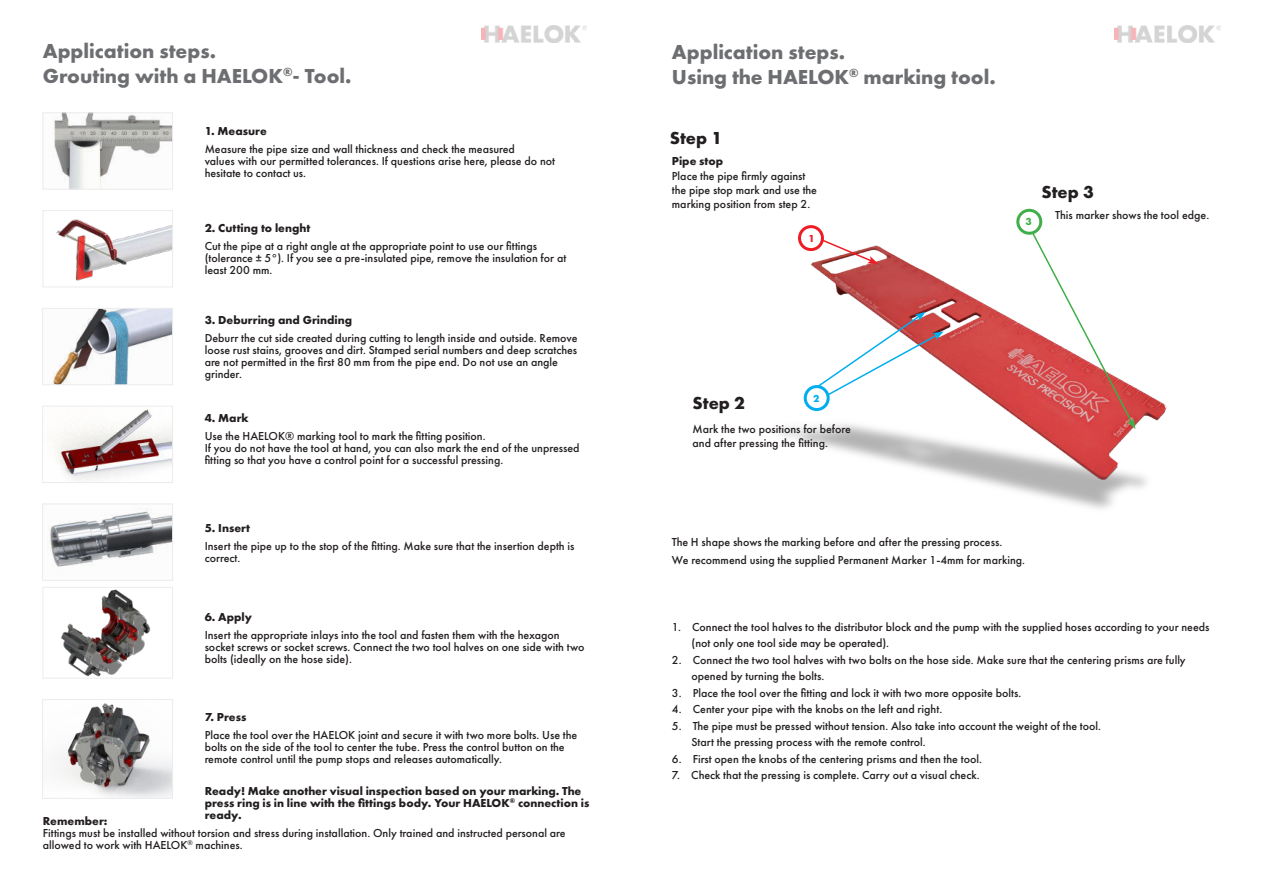
<style>
.page{position:relative;width:1263px;height:893px;background:#fff}
.page>*{position:absolute;margin:0;border:0;box-sizing:border-box;transform-origin:0 0}
.t1{font:700 21px/25.2px "Futura PT";color:#6d6e71}
.t2{font:700 18px "Futura PT";color:#231f20}
.t3{font:500 12px/12px "Futura PT";color:#231f20}
.t4{font:700 12px/12px "Futura PT";color:#231f20}
.t5{font:700 10.5px "Futura PT";color:#00aeef}
.t6{font:700 10.5px "Futura PT";color:#40ae49}
.t7{font:700 10.5px "Futura PT";color:#ee1d23}
</style>
<div class="page">
<img style="left:779px;top:242px;width:388px;height:267px">
<img style="left:52px;top:310px;width:119px;height:73px">
<div style="left:43px;top:308px;width:130px;height:77px;border:1px solid #ececee"></div>
<img style="left:60px;top:703px;width:111px;height:93px">
<div style="left:43px;top:699px;width:130px;height:99px;border:1px solid #ececee"></div>
<img style="left:61px;top:589px;width:90px;height:87px">
<div style="left:43px;top:587px;width:130px;height:91px;border:1px solid #ececee"></div>
<img style="left:53px;top:115px;width:118px;height:72px">
<div style="left:43px;top:113px;width:130px;height:76px;border:1px solid #ececee"></div>
<img style="left:56px;top:219px;width:115px;height:62px">
<div style="left:43px;top:210px;width:130px;height:77px;border:1px solid #ececee"></div>
<img style="left:49px;top:509px;width:122px;height:58px">
<div style="left:43px;top:504px;width:130px;height:76px;border:1px solid #ececee"></div>
<img style="left:55px;top:409px;width:116px;height:71px">
<div style="left:43px;top:406px;width:130px;height:77px;border:1px solid #ececee"></div>
<div style="left:805px;top:387px;width:23px;height:22px;background:#fff;border-radius:50%"></div>
<div style="left:804px;top:385px;width:26px;height:26px;border:3px solid #00aeef;border-radius:50%"></div>
<svg style="left:821px;top:240px;width:57px;height:24px"></svg>
<div style="left:1016px;top:209px;width:26px;height:26px;border:3px solid #40ae49;border-radius:50%"></div>
<svg style="left:1030px;top:231px;width:105px;height:198px"></svg>
<div style="left:798px;top:225px;width:26px;height:26px;border:3px solid #ee1d23;border-radius:50%"></div>
<img style="left:481px;top:26px;width:106px;height:17px">
<img style="left:1115px;top:26px;width:105px;height:17px">
<svg style="left:815px;top:312px;width:129px;height:85px"></svg>
<h1 class="t1" style="left:43px;top:40px;width:310px">Application steps.<br>Grouting with a HAELOK<sup>®</sup>- Tool.</h1>
<p class="t4" style="left:205px;top:125px;width:64px">1. Measure</p>
<p class="t3" style="left:205px;top:143px;width:352px">Measure the pipe size and wall thickness and check the measured<br>values with our permitted tolerances. If questions arise here, please do not hesitate to contact us.</p>
<p class="t4" style="left:205px;top:223px;width:107px">2. Cutting to lenght</p>
<p class="t3" style="left:205px;top:241px;width:363px">Cut the pipe at a right angle at the appropriate point to use our fittings (tolerance ± 5°). If you see a pre-insulated pipe, remove the insulation for at least 200 mm.</p>
<p class="t4" style="left:205px;top:315px;width:149px">3. Deburring and Grinding</p>
<p class="t3" style="left:205px;top:333px;width:374px">Deburr the cut side created during cutting to length inside and outside. Remove loose rust stains, grooves and dirt. Stamped serial numbers and deep scratches are not permitted in the first 80 mm from the pipe end. Do not use an angle grinder.</p>
<p class="t4" style="left:205px;top:413px;width:46px">4. Mark</p>
<p class="t3" style="left:205px;top:431px;width:376px">Use the HAELOK® marking tool to mark the fitting position.<br>If you do not have the tool at hand, you can also mark the end of the unpressed fitting so that you have a control point for a successful pressing.</p>
<p class="t4" style="left:205px;top:523px;width:47px">5. Insert</p>
<p class="t3" style="left:205px;top:540px;width:371px">Insert the pipe up to the stop of the fitting. Make sure that the insertion depth is correct.</p>
<p class="t4" style="left:205px;top:611px;width:49px">6. Apply</p>
<p class="t3" style="left:205px;top:629px;width:381px">Insert the appropriate inlays into the tool and fasten them with the hexagon socket screws or socket screws. Connect the two tool halves on one side with two bolts (ideally on the hose side).</p>
<p class="t4" style="left:205px;top:712px;width:43px">7. Press</p>
<p class="t3" style="left:205px;top:730px;width:374px">Place the tool over the HAELOK joint and secure it with two more bolts. Use the bolts on the side of the tool to center the tube. Press the control button on the remote control until the pump stops and releases automatically.</p>
<p class="t4" style="left:205px;top:786px;width:386px">Ready! Make another visual inspection based on your marking. The press ring is in line with the fittings body. Your HAELOK<sup>®</sup> connection is ready.</p>
<p class="t4" style="left:43px;top:816px;width:66px">Remember:</p>
<p class="t3" style="left:43px;top:828px;width:524px">Fittings must be installed without torsion and stress during installation. Only trained and instructed personal are allowed to work with HAELOK<sup>®</sup> machines.</p>
<h1 class="t1" style="left:672px;top:41px;width:325px">Application steps.<br>Using the HAELOK<sup>®</sup> marking tool.</h1>
<h2 class="t2" style="left:670px;top:131px;width:54px">Step 1</h2>
<p class="t4" style="left:672px;top:156px;width:53px">Pipe stop</p>
<p class="t3" style="left:672px;top:169px;width:147px;line-height:14.4px">Place the pipe firmly against the pipe stop mark and use the marking position from step 2.</p>
<p class="t7" style="left:808px;top:234px;width:8px">1</p>
<h2 class="t2" style="left:1041px;top:185px;width:54px">Step 3</h2>
<p class="t6" style="left:1025px;top:218px;width:8px">3</p>
<p class="t3" style="left:1055px;top:210px;width:155px">This marker shows the tool edge.</p>
<h2 class="t2" style="left:692px;top:396px;width:54px">Step 2</h2>
<p class="t5" style="left:813px;top:394px;width:8px">2</p>
<p class="t3" style="left:692px;top:422px;width:160px;line-height:14.4px">Mark the two positions for before and after pressing the fitting.</p>
<p class="t3" style="left:672px;top:534px;width:355px;line-height:18.5px">The H shape shows the marking before and after the pressing process.<br>We recommend using the supplied Permanent Marker 1-4mm for marking.</p>
<p class="t3" style="left:691px;top:619px;width:519px;line-height:16.5px;text-indent:-20px">1. Connect the tool halves to the distributor block and the pump with the supplied hoses according to your needs (not only one tool side may be operated).</p>
<p class="t3" style="left:691px;top:652px;width:496px;line-height:16.5px;text-indent:-20px">2. Connect the two tool halves with two bolts on the hose side. Make sure that the centering prisms are fully opened by turning the bolts.</p>
<p class="t3" style="left:672px;top:687px;width:351px">3. Place the tool over the fitting and lock it with two more opposite bolts.</p>
<p class="t3" style="left:672px;top:704px;width:272px">4. Center your pipe with the knobs on the left and right.</p>
<p class="t3" style="left:691px;top:718px;width:411px;line-height:16.5px;text-indent:-20px">5. The pipe must be pressed without tension. Also take into account the weight of the tool.<br>Start the pressing process with the remote control.</p>
<p class="t3" style="left:672px;top:753px;width:312px">6. First open the knobs of the centering prisms and then the tool.</p>
<p class="t3" style="left:672px;top:770px;width:309px">7. Check that the pressing is complete. Carry out a visual check.</p>
</div>
